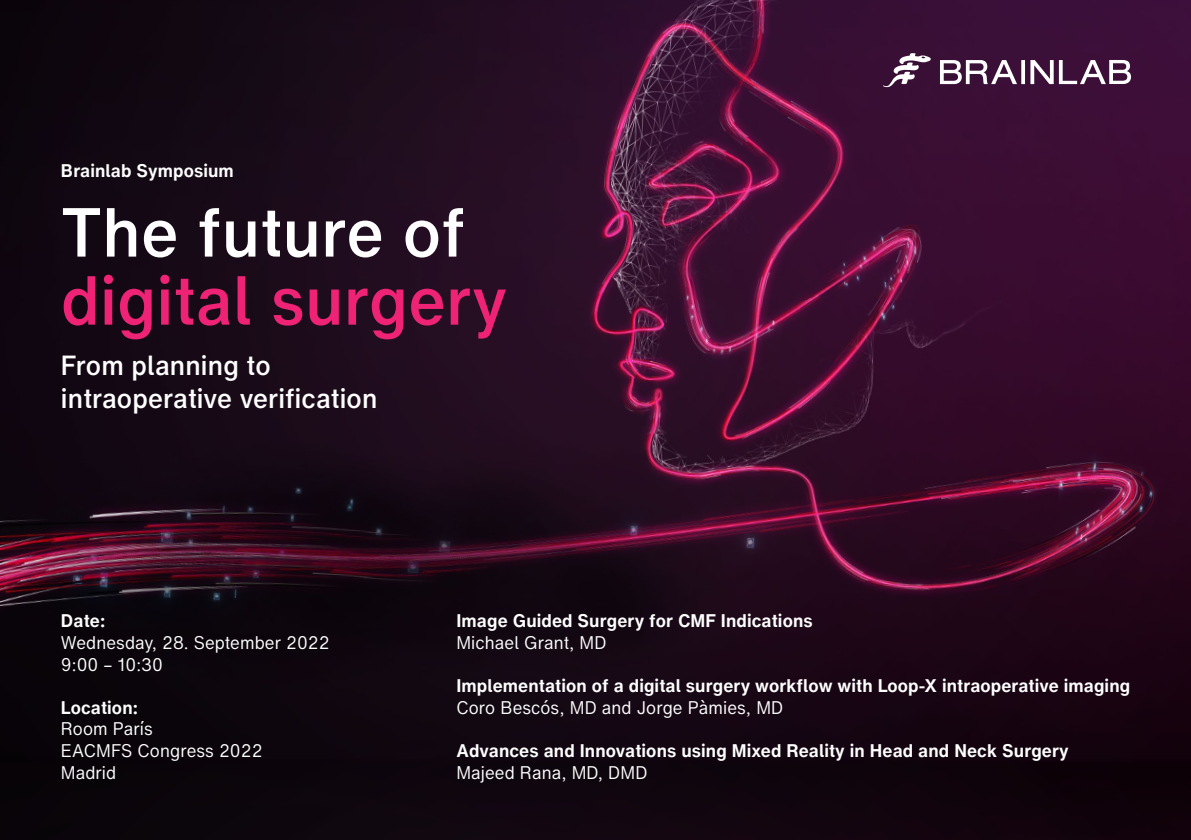
<style>
.page{position:relative;width:1191px;height:840px;background:#fff}
.page>*{position:absolute;margin:0;border:0;box-sizing:border-box;transform-origin:0 0}
.t1{font:500 68px "Brainlab Now";letter-spacing:.005em;color:#ee2375}
.t2{font:500 68px "Brainlab Now";letter-spacing:.005em;color:#fff}
.t3{font:500 27.2px/32.6px "Brainlab Now";letter-spacing:.005em;color:#fff}
.t4{font:700 18px "Brainlab Now";letter-spacing:.005em;color:#fff}
.t5{font:18px/21.6px "Brainlab Now";letter-spacing:.005em;color:#fff}
</style>
<div class="page">
<div style="left:0;top:760px;width:1191px;height:79px;background:#0f050d"></div>
<img style="left:0;top:0;width:1191px;height:760px">
<svg style="left:883px;top:53px;width:47px;height:35px"></svg>
<svg style="left:940px;top:60px;width:113px;height:24px"></svg>
<svg style="left:1059px;top:60px;width:72px;height:24px"></svg>
<p class="t4" style="left:61px;top:158px;width:174px">Brainlab Symposium</p>
<h1 class="t2" style="left:61px;top:186px;width:406px">The future of</h1>
<h1 class="t1" style="left:61px;top:254px;width:448px">digital surgery</h1>
<h2 class="t3" style="left:61px;top:349px;width:318px">From planning to intraoperative verification</h2>
<p class="t4" style="left:61px;top:608px;width:46px">Date:</p>
<p class="t5" style="left:61px;top:631px;width:270px">Wednesday, 28. September 2022<br>9:00 – 10:30</p>
<p class="t4" style="left:61px;top:694px;width:79px">Location:</p>
<p class="t5" style="left:61px;top:717px;width:203px">Room París<br>EACMFS Congress 2022<br>Madrid</p>
<p class="t4" style="left:456px;top:608px;width:358px">Image Guided Surgery for CMF Indications</p>
<p class="t5" style="left:456px;top:631px;width:152px">Michael Grant, MD</p>
<p class="t4" style="left:456px;top:673px;width:675px">Implementation of a digital surgery workflow with Loop-X intraoperative imaging</p>
<p class="t5" style="left:456px;top:696px;width:328px">Coro Bescós, MD and Jorge Pàmies, MD</p>
<p class="t4" style="left:456px;top:738px;width:614px">Advances and Innovations using Mixed Reality in Head and Neck Surgery</p>
<p class="t5" style="left:456px;top:761px;width:192px">Majeed Rana, MD, DMD</p>
</div>
